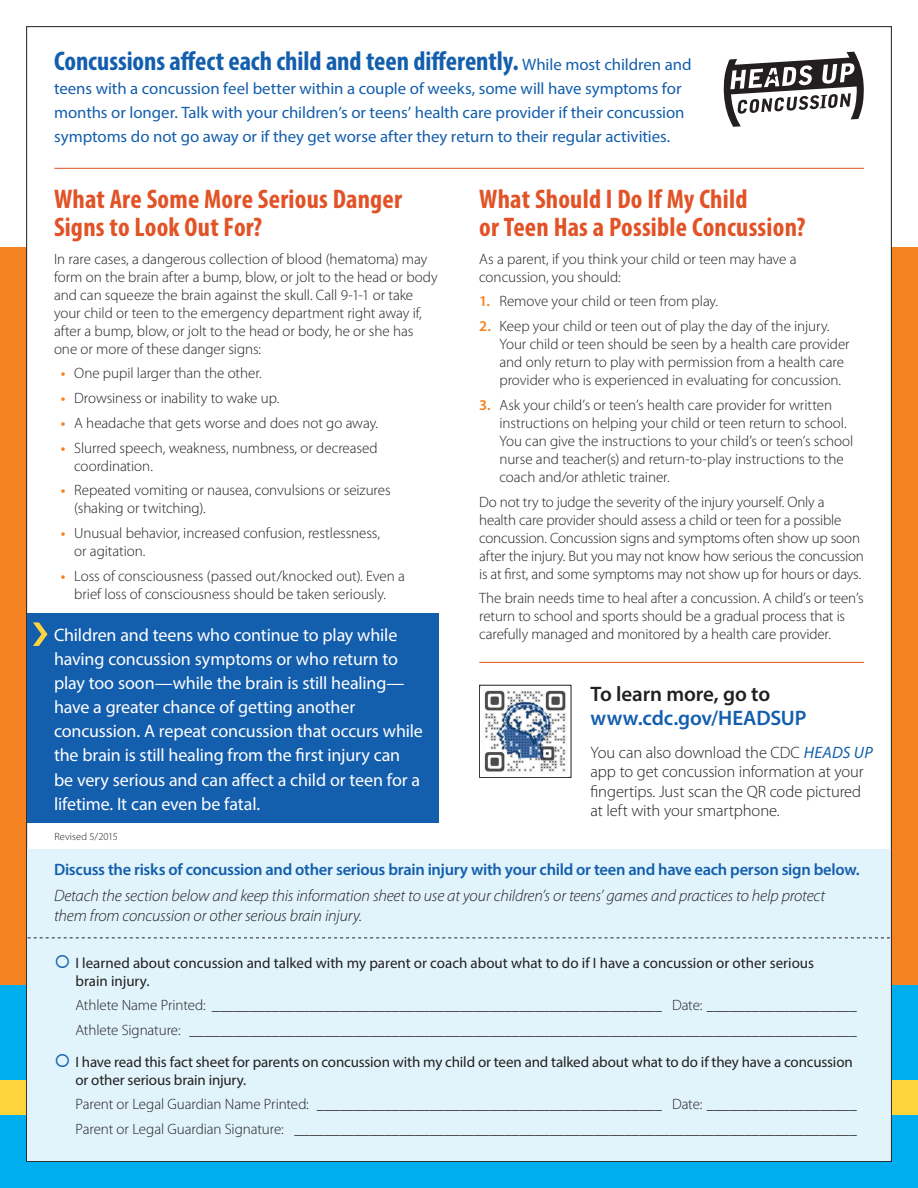
<style>
.page{position:relative;width:918px;height:1188px;background:#fff}
.page>*{position:absolute;margin:0;border:0;box-sizing:border-box;transform-origin:0 0}
.t1{font:700 condensed 27px/28.5px "Myriad Pro";letter-spacing:.01em;color:#e15326}
.t2{font:700 condensed 27px "Myriad Pro";color:#135ead}
.t3{font:600 21px/24px "Myriad Pro";letter-spacing:-.005em;color:#135ead}
.t4{font:18px/24.2px "Myriad Pro";letter-spacing:-.01em;color:#fff}
.t5{font:16.5px/24px "Myriad Pro";letter-spacing:-.005em;color:#135ead}
.t6{font:italic 300 16.5px/19.5px "Myriad Pro";letter-spacing:-.01em;color:#231f20}
.t7{font:300 16.5px/19.5px "Myriad Pro";letter-spacing:-.005em;color:#231f20}
.t8{font:600 16.5px "Myriad Pro";letter-spacing:-.02em;color:#135ead}
.t9{font:300 15px/18px "Myriad Pro";letter-spacing:-.005em;color:#231f20}
.t10{font:15px/18px "Myriad Pro";letter-spacing:-.005em;color:#231f20}
.t11{font:600 15px/24.8px "Myriad Pro";color:#f58220;text-align:justify}
.t12{font:300 10.5px "Myriad Pro";letter-spacing:.01em;color:#231f20}
.s1{font-weight:400;font-stretch:normal;font-size:16.5px}
.s2{font-weight:600;color:#f58220}
.s3{color:#231f20}
.s4{font-weight:400;font-style:italic;color:#135ead}
</style>
<div class="page">
<div style="left:0;top:247px;width:918px;height:738px;background:#f58220"></div>
<div style="left:0;top:985px;width:918px;height:103px;background:#00aeef"></div>
<div style="left:0;top:1080px;width:918px;height:35px;background:#ffd53e"></div>
<div style="left:0;top:1115px;width:918px;height:73px;background:#00aeef"></div>
<div style="left:26px;top:26px;width:866px;height:1136px;background:#fff"></div>
<div style="left:28px;top:849px;width:862px;height:311px;background:#e1f4fc"></div>
<div style="left:480px;top:685px;width:91px;height:92px;background:#fff"></div>
<div style="left:479px;top:685px;width:92px;height:93px;border:1px solid #231f20"></div>
<hr style="left:479px;top:662px;width:385px;height:1px;background:#e15326">
<svg style="left:28px;top:938px;width:862px;height:1px"></svg>
<hr style="left:54px;top:168px;width:810px;height:1px;background:#e15326">
<div style="left:27px;top:614px;width:412px;height:209px;background:#135ead"></div>
<svg style="left:33px;top:622px;width:15px;height:24px"></svg>
<svg style="left:724px;top:52px;width:140px;height:75px"></svg>
<img style="left:480px;top:688px;width:88px;height:89px">
<p class="t2" style="left:54px;top:44px;width:639px">Concussions affect each child and teen differently. <span class="s1">While most children and</span></p>
<p class="t5" style="left:54px;top:76px;width:632px">teens with a concussion feel better within a couple of weeks, some will have symptoms for months or longer. Talk with your children’s or teens’ health care provider if their concussion symptoms do not go away or if they get worse after they return to their regular activities.</p>
<h2 class="t1" style="left:54px;top:184px;width:350px">What Are Some More Serious Danger<br>Signs to Look Out For?</h2>
<p class="t9" style="left:54px;top:250px;width:385px">In rare cases, a dangerous collection of blood (hematoma) may form on the brain after a bump, blow, or jolt to the head or body and can squeeze the brain against the skull. Call 9-1-1 or take your child or teen to the emergency department right away if, after a bump, blow, or jolt to the head or body, he or she has one or more of these danger signs:</p>
<p class="t11" style="left:61px;top:361px;width:6px">• • • •</p>
<p class="t11" style="left:61px;top:478px;width:6px">•</p>
<p class="t11" style="left:61px;top:520px;width:6px">•</p>
<p class="t11" style="left:61px;top:563px;width:6px">•</p>
<p class="t9" style="left:74px;top:365px;width:189px">One pupil larger than the other.</p>
<p class="t9" style="left:74px;top:389px;width:207px">Drowsiness or inability to wake up.</p>
<p class="t9" style="left:74px;top:414px;width:306px">A headache that gets worse and does not go away.</p>
<p class="t9" style="left:74px;top:439px;width:305px">Slurred speech, weakness, numbness, or decreased coordination.</p>
<p class="t9" style="left:74px;top:482px;width:318px">Repeated vomiting or nausea, convulsions or seizures (shaking or twitching).</p>
<p class="t9" style="left:74px;top:524px;width:307px">Unusual behavior, increased confusion, restlessness, or agitation.</p>
<p class="t9" style="left:74px;top:567px;width:332px">Loss of consciousness (passed out/knocked out). Even a brief loss of consciousness should be taken seriously.</p>
<p class="t4" style="left:54px;top:622px;width:370px">Children and teens who continue to play while having concussion symptoms or who return to play too soon—while the brain is still healing— have a greater chance of getting another concussion. A repeat concussion that occurs while the brain is still healing from the first injury can be very serious and can affect a child or teen for a lifetime. It can even be fatal.</p>
<h2 class="t1" style="left:479px;top:184px;width:328px">What Should I Do If My Child<br>or Teen Has a Possible Concussion?</h2>
<p class="t9" style="left:479px;top:250px;width:319px">As a parent, if you think your child or teen may have a concussion, you should:</p>
<p class="t11" style="left:479px;top:289px;width:12px">1.</p>
<p class="t9" style="left:500px;top:293px;width:220px">Remove your child or teen from play.</p>
<p class="t9" style="left:500px;top:317px;width:352px;text-indent:-20px"><span class="s2">2.</span> Keep your child or teen out of play the day of the injury.<br>Your child or teen should be seen by a health care provider and only return to play with permission from a health care provider who is experienced in evaluating for concussion.</p>
<p class="t9" style="left:500px;top:396px;width:355px;text-indent:-20px"><span class="s2">3.</span> Ask your child’s or teen’s health care provider for written instructions on helping your child or teen return to school.<br>You can give the instructions to your child’s or teen’s school nurse and teacher(s) and return-to-play instructions to the coach and/or athletic trainer.</p>
<p class="t9" style="left:479px;top:493px;width:386px">Do not try to judge the severity of the injury yourself. Only a health care provider should assess a child or teen for a possible concussion. Concussion signs and symptoms often show up soon after the injury. But you may not know how serious the concussion is at first, and some symptoms may not show up for hours or days.</p>
<p class="t9" style="left:479px;top:590px;width:386px">The brain needs time to heal after a concussion. A child’s or teen’s return to school and sports should be a gradual process that is carefully managed and monitored by a health care provider.</p>
<h3 class="t3" style="left:591px;top:681px;width:218px"><span class="s3">To learn more, go to </span>www.cdc.gov/HEADSUP</h3>
<p class="t7" style="left:591px;top:743px;width:284px">You can also download the CDC <span class="s4">HEADS UP </span>app to get concussion information at your fingertips. Just scan the QR code pictured at left with your smartphone.</p>
<p class="t12" style="left:54px;top:831px;width:65px">Revised 5/2015</p>
<h3 class="t8" style="left:54px;top:859px;width:807px">Discuss the risks of concussion and other serious brain injury with your child or teen and have each person sign below.</h3>
<p class="t6" style="left:54px;top:886px;width:773px">Detach the section below and keep this information sheet to use at your children’s or teens’ games and practices to help protect them from concussion or other serious brain injury.</p>
<p class="t10" style="left:75px;top:953px;width:740px">I learned about concussion and talked with my parent or coach about what to do if I have a concussion or other serious brain injury.</p>
<p class="t9" style="left:75px;top:997px;width:783px">Athlete Name Printed: ____________________________________________________________ Date: ____________________</p>
<p class="t9" style="left:75px;top:1021px;width:783px">Athlete Signature: _________________________________________________________________________________________</p>
<p class="t10" style="left:75px;top:1052px;width:779px">I have read this fact sheet for parents on concussion with my child or teen and talked about what to do if they have a concussion or other serious brain injury.</p>
<p class="t9" style="left:75px;top:1096px;width:783px">Parent or Legal Guardian Name Printed: ______________________________________________ Date: ____________________</p>
<p class="t9" style="left:75px;top:1120px;width:783px">Parent or Legal Guardian Signature: ___________________________________________________________________________</p>
</div>
